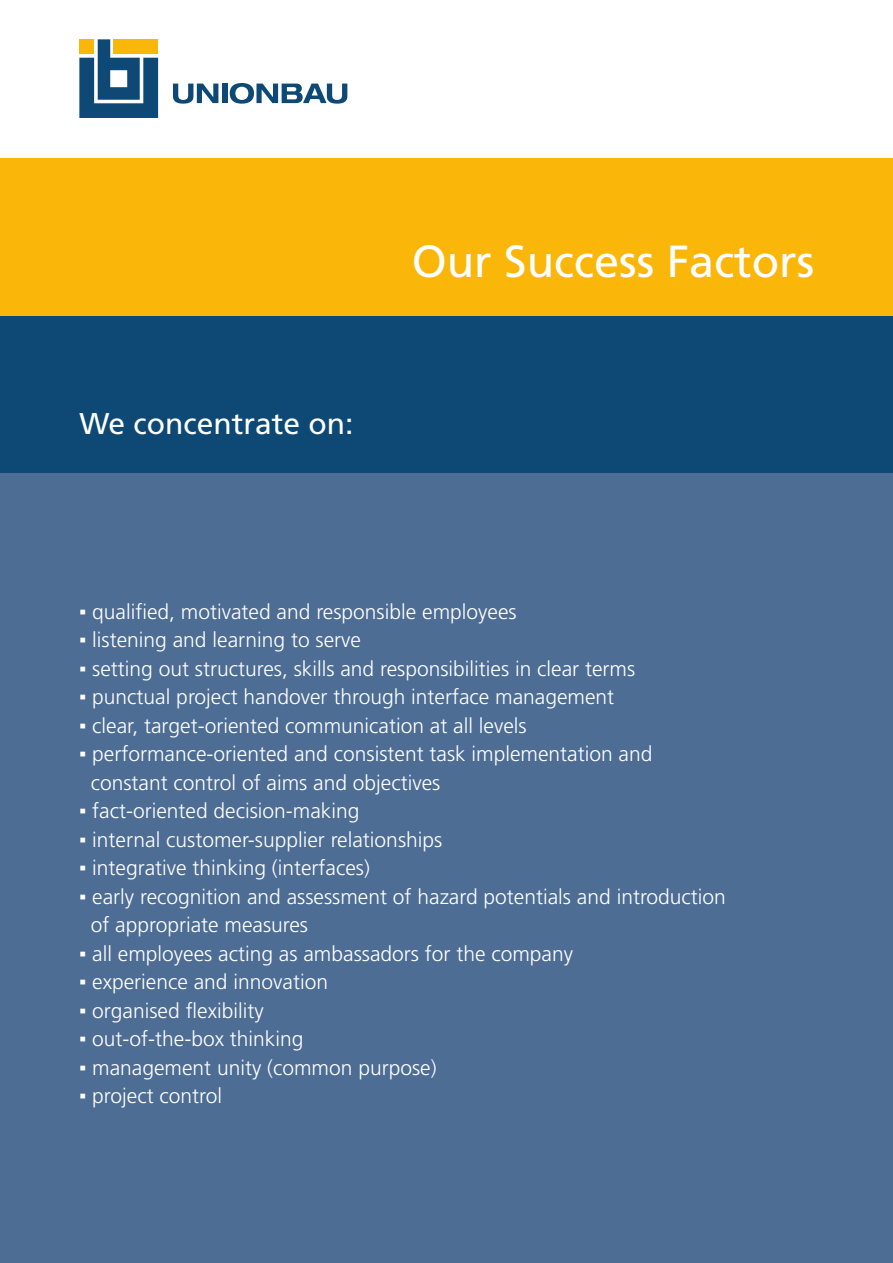
<style>
.page{position:relative;width:893px;height:1263px;background:#fff}
.page>*{position:absolute;margin:0;border:0;box-sizing:border-box;transform-origin:0 0}
.t1{font:45px "Frutiger";color:#fff}
.t2{font:30px "Frutiger";color:#fff}
.t3{font:300 21px/28.5px "Frutiger";color:#fff}
.s1{font-family:"Arial";font-weight:400}
</style>
<div class="page">
<div style="left:0;top:316px;width:893px;height:158px;background:#0d4974"></div>
<svg style="left:79px;top:39px;width:79px;height:79px;background:#5b797d"></svg>
<svg style="left:173px;top:84px;width:45px;height:20px"></svg>
<div style="left:222px;top:84px;width:5px;height:19px;background:#0d4974"></div>
<svg style="left:230px;top:83px;width:117px;height:21px"></svg>
<div style="left:0;top:474px;width:893px;height:789px;background:#4d6d95"></div>
<div style="left:0;top:158px;width:893px;height:158px;background:#fbb709"></div>
<h2 class="t2" style="left:79px;top:406px;width:276px">We concentrate on:</h2>
<h1 class="t1" style="left:412px;top:234px;width:404px">Our Success Factors</h1>
<p class="t3" style="left:79px;top:597px;width:439px"><span class="s1">▪</span> qualified, motivated and responsible employees</p>
<p class="t3" style="left:79px;top:626px;width:284px"><span class="s1">▪</span> listening and learning to serve</p>
<p class="t3" style="left:79px;top:654px;width:558px"><span class="s1">▪</span> setting out structures, skills and responsibilities in clear terms</p>
<p class="t3" style="left:79px;top:683px;width:537px"><span class="s1">▪</span> punctual project handover through interface management</p>
<p class="t3" style="left:79px;top:711px;width:449px"><span class="s1">▪</span> clear, target-oriented communication at all levels</p>
<p class="t3" style="left:91px;top:740px;width:563px;text-indent:-12px"><span class="s1">▪</span> performance-oriented and consistent task implementation and constant control of aims and objectives</p>
<p class="t3" style="left:79px;top:797px;width:282px"><span class="s1">▪</span> fact-oriented decision-making</p>
<p class="t3" style="left:79px;top:825px;width:365px"><span class="s1">▪</span> internal customer-supplier relationships</p>
<p class="t3" style="left:79px;top:854px;width:292px"><span class="s1">▪</span> integrative thinking (interfaces)</p>
<p class="t3" style="left:91px;top:882px;width:637px;text-indent:-12px"><span class="s1">▪</span> early recognition and assessment of hazard potentials and introduction of appropriate measures</p>
<p class="t3" style="left:79px;top:939px;width:495px"><span class="s1">▪</span> all employees acting as ambassadors for the company</p>
<p class="t3" style="left:79px;top:968px;width:250px"><span class="s1">▪</span> experience and innovation</p>
<p class="t3" style="left:79px;top:996px;width:186px"><span class="s1">▪</span> organised flexibility</p>
<p class="t3" style="left:79px;top:1025px;width:226px"><span class="s1">▪</span> out-of-the-box thinking</p>
<p class="t3" style="left:79px;top:1053px;width:359px"><span class="s1">▪</span> management unity (common purpose)</p>
<p class="t3" style="left:79px;top:1082px;width:145px"><span class="s1">▪</span> project control</p>
</div>
